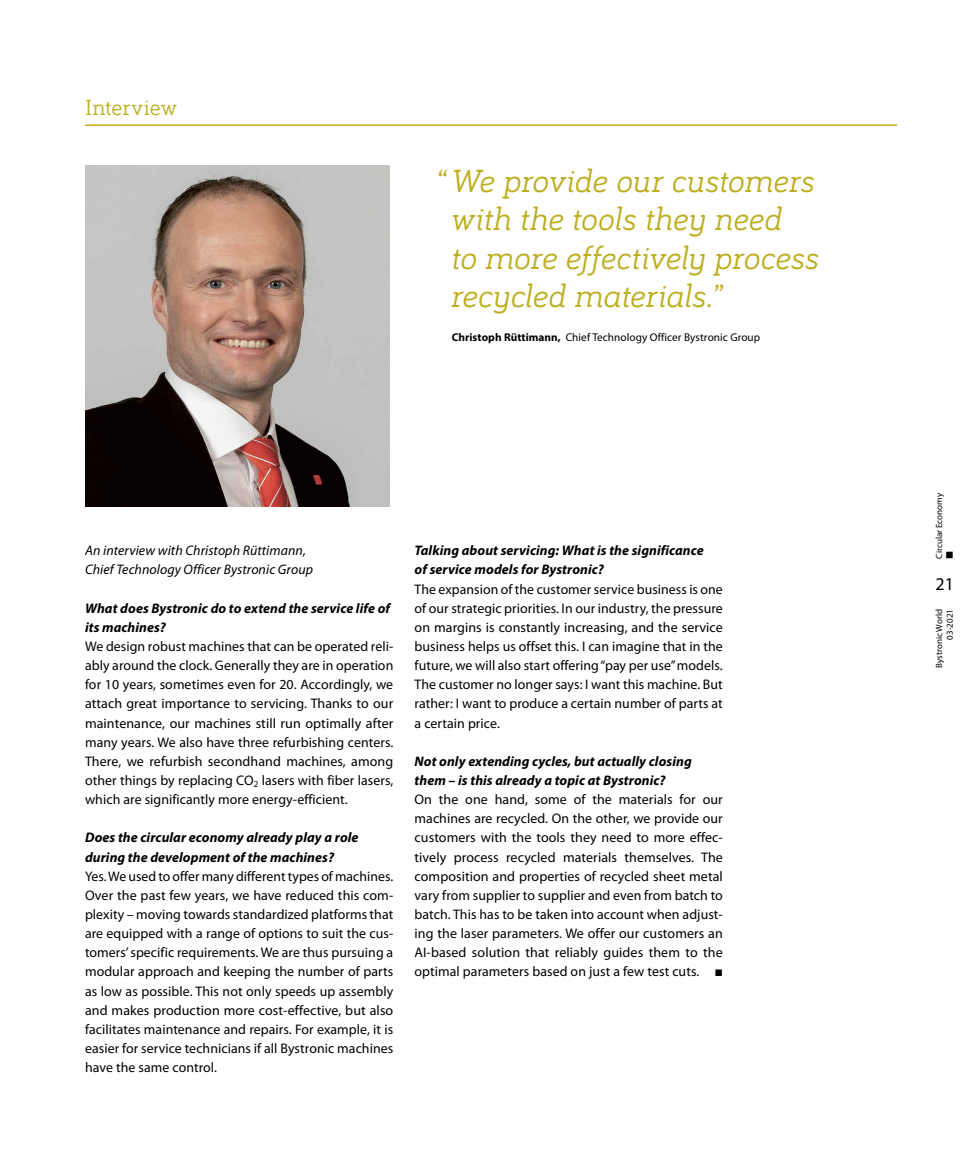
<style>
.page{position:relative;width:978px;height:1170px;background:#fff}
.page>*{position:absolute;margin:0;border:0;box-sizing:border-box;transform-origin:0 0}
.t1{font:italic 33px/38.2px "Bariol Serif";letter-spacing:-.005em;color:#bdae20}
.t2{font:22.5px "Bariol Serif";letter-spacing:.01em;color:#bdae20}
.t3{font:18px "Myriad Pro";color:#000}
.t4{font:13.8px/19.2px "Myriad Pro";letter-spacing:.005em;color:#000;text-align:justify}
.t5{font:italic 700 13.8px/19.2px "Myriad Pro";letter-spacing:.005em;color:#000}
.t6{font:italic 13.8px/19.2px "Myriad Pro";letter-spacing:.005em;color:#000}
.t7{font:11.25px "Myriad Pro";letter-spacing:.005em;color:#000}
.t8{font:9px/10.5px "Myriad Pro";color:#000;text-align:right}
.s1{font-weight:700}
</style>
<div class="page">
<img style="left:85px;top:166px;width:304px;height:340px">
<hr style="left:85px;top:124px;width:812px;height:2px;background:#bdae20">
<h2 class="t2" style="left:85px;top:92px;width:94px">Interview</h2>
<h1 class="t1" style="left:452px;top:160px;width:369px;text-indent:-16px">“We provide our customers with the tools they need<br>to more effectively process recycled materials.”</h1>
<p class="t7" style="left:452px;top:330px;width:310px"><span class="s1">Christoph Rüttimann,</span> Chief Technology Officer Bystronic Group</p>
<p class="t6" style="left:85px;top:540px;width:229px">An interview with Christoph Rüttimann,<br>Chief Technology Officer Bystronic Group</p>
<p class="t5" style="left:85px;top:598px;width:307px">What does Bystronic do to extend the service life of its machines?</p>
<p class="t4" style="left:85px;top:636px;width:310px">We design robust machines that can be operated reli&shy;ably around the clock. Generally they are in operation for 10 years, sometimes even for 20. Accordingly, we attach great importance to servicing. Thanks to our maintenance, our machines still run optimally after many years. We also have three refurbishing centers.<br>There, we refurbish secondhand machines, among other things by replacing CO<sub>2</sub> lasers with fiber lasers, which are significantly more energy-efficient.</p>
<p class="t5" style="left:85px;top:827px;width:275px">Does the circular economy already play a role during the development of the machines?</p>
<p class="t4" style="left:85px;top:866px;width:310px">Yes. We used to offer many different types of machines.<br>Over the past few years, we have reduced this com&shy;plexity – moving towards standardized platforms that are equipped with a range of options to suit the cus&shy;tomers’ specific requirements. We are thus pursuing a modular approach and keeping the number of parts as low as possible. This not only speeds up assembly and makes production more cost-effective, but also facilitates maintenance and repairs. For example, it is easier for service technicians if all Bystronic machines have the same control.</p>
<p class="t5" style="left:415px;top:540px;width:291px">Talking about servicing: What is the significance of service models for Bystronic?</p>
<p class="t4" style="left:415px;top:579px;width:310px">The expansion of the customer service business is one of our strategic priorities. In our industry, the pressure on margins is constantly increasing, and the service business helps us offset this. I can imagine that in the future, we will also start offering “pay per use” models.<br>The customer no longer says: I want this machine. But rather: I want to produce a certain number of parts at a certain price.</p>
<p class="t5" style="left:415px;top:751px;width:279px">Not only extending cycles, but actually closing them – is this already a topic at Bystronic?</p>
<p class="t4" style="left:415px;top:789px;width:310px">On the one hand, some of the materials for our machines are recycled. On the other, we provide our customers with the tools they need to more effec&shy;tively process recycled materials themselves. The composition and properties of recycled sheet metal vary from supplier to supplier and even from batch to batch. This has to be taken into account when adjust&shy;ing the laser parameters. We offer our customers an AI-based solution that reliably guides them to the optimal parameters based on just a few test cuts.</p>
<p class="t8" style="left:934px;top:558px;width:67px;rotate:-90deg">Circular Economy</p>
<h3 class="t3" style="left:935px;top:573px;width:20px">21</h3>
<p class="t8" style="left:934px;top:667px;width:60px;rotate:-90deg">Bystronic World<br>03-2021</p>
</div>
